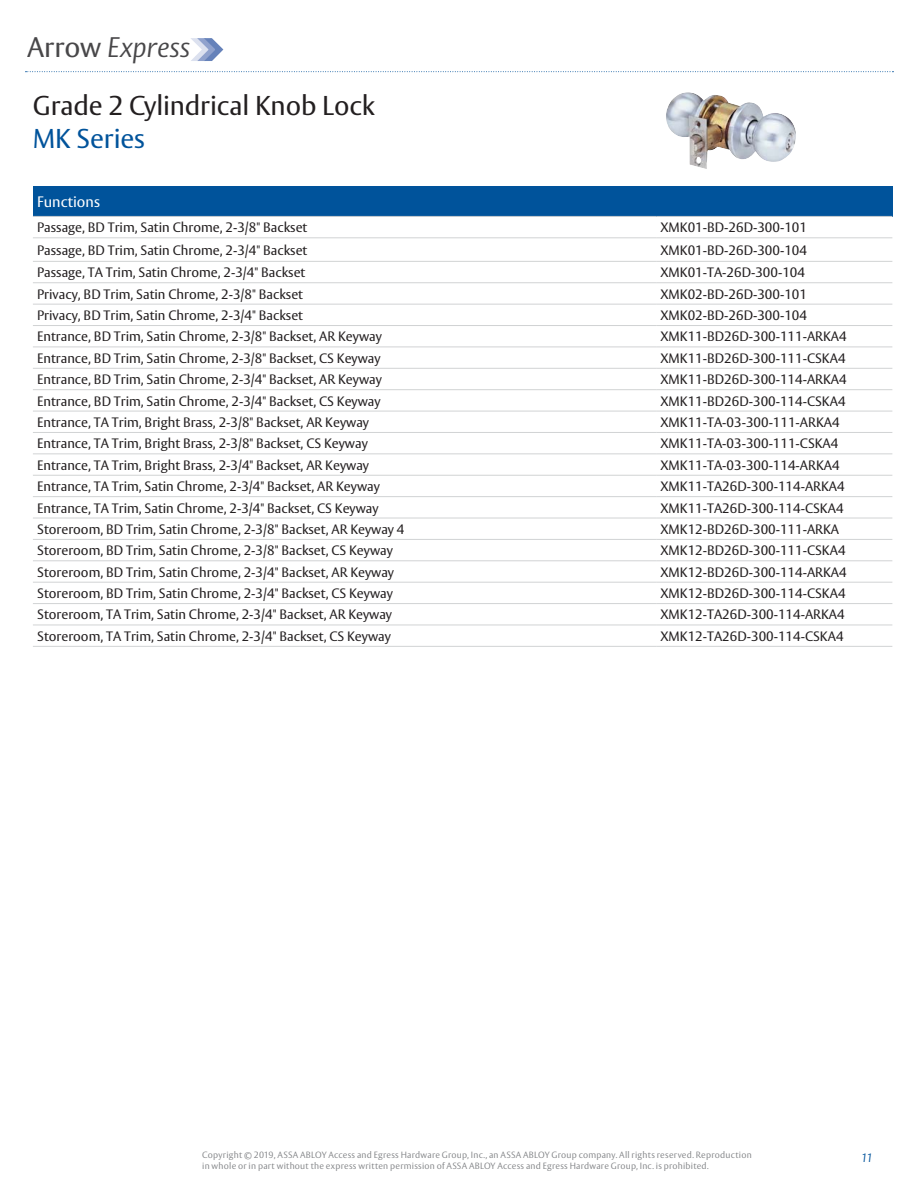
<style>
.page{position:relative;width:918px;height:1188px;background:#fff}
.page>*{position:absolute;margin:0;border:0;box-sizing:border-box;transform-origin:0 0}
.t1{font:italic 300 28.05px "ASSA Vesta";color:#484749}
.t2{font:27px "ASSA Vesta";letter-spacing:-.005em;color:#231f20}
.t3{font:27px "ASSA Vesta";letter-spacing:-.005em;color:#00539b}
.t4{font:15px "ASSA Vesta";color:#fff}
.t5{font:13.5px "ASSA Vesta";color:#231f20}
.t6{font:italic 300 12px "ASSA Vesta";color:#00539b}
.t7{font:300 9px/10.8px "ASSA Vesta";letter-spacing:.025em;color:#808285}
.s1{font-weight:400;font-style:normal}
</style>
<div class="page">
<svg style="left:26px;top:71px;width:867px;height:1px"></svg>
<svg style="left:191px;top:38px;width:33px;height:23px"></svg>
<div style="left:33px;top:186px;width:859px;height:30px;background:#00539b"></div>
<hr style="left:33px;top:216px;width:623px;height:1px;background:#d1d3d4">
<hr style="left:656px;top:216px;width:236px;height:1px;background:#d1d3d4">
<hr style="left:33px;top:237px;width:623px;height:1px;background:#d1d3d4">
<hr style="left:656px;top:237px;width:236px;height:1px;background:#d1d3d4">
<hr style="left:33px;top:261px;width:623px;height:1px;background:#d1d3d4">
<hr style="left:656px;top:261px;width:236px;height:1px;background:#d1d3d4">
<hr style="left:33px;top:282px;width:623px;height:1px;background:#d1d3d4">
<hr style="left:656px;top:282px;width:236px;height:1px;background:#d1d3d4">
<hr style="left:33px;top:304px;width:623px;height:1px;background:#d1d3d4">
<hr style="left:656px;top:304px;width:236px;height:1px;background:#d1d3d4">
<hr style="left:33px;top:325px;width:623px;height:1px;background:#d1d3d4">
<hr style="left:656px;top:325px;width:236px;height:1px;background:#d1d3d4">
<hr style="left:33px;top:347px;width:623px;height:1px;background:#d1d3d4">
<hr style="left:656px;top:347px;width:236px;height:1px;background:#d1d3d4">
<hr style="left:33px;top:368px;width:623px;height:1px;background:#d1d3d4">
<hr style="left:656px;top:368px;width:236px;height:1px;background:#d1d3d4">
<hr style="left:33px;top:389px;width:623px;height:1px;background:#d1d3d4">
<hr style="left:656px;top:389px;width:236px;height:1px;background:#d1d3d4">
<hr style="left:33px;top:411px;width:623px;height:1px;background:#d1d3d4">
<hr style="left:656px;top:411px;width:236px;height:1px;background:#d1d3d4">
<hr style="left:33px;top:432px;width:623px;height:1px;background:#d1d3d4">
<hr style="left:656px;top:432px;width:236px;height:1px;background:#d1d3d4">
<hr style="left:33px;top:453px;width:623px;height:1px;background:#d1d3d4">
<hr style="left:656px;top:453px;width:236px;height:1px;background:#d1d3d4">
<hr style="left:33px;top:475px;width:623px;height:1px;background:#d1d3d4">
<hr style="left:656px;top:475px;width:236px;height:1px;background:#d1d3d4">
<hr style="left:33px;top:496px;width:623px;height:1px;background:#d1d3d4">
<hr style="left:656px;top:496px;width:236px;height:1px;background:#d1d3d4">
<hr style="left:33px;top:518px;width:623px;height:1px;background:#d1d3d4">
<hr style="left:656px;top:518px;width:236px;height:1px;background:#d1d3d4">
<hr style="left:33px;top:539px;width:623px;height:1px;background:#d1d3d4">
<hr style="left:656px;top:539px;width:236px;height:1px;background:#d1d3d4">
<hr style="left:33px;top:560px;width:623px;height:1px;background:#d1d3d4">
<hr style="left:656px;top:560px;width:236px;height:1px;background:#d1d3d4">
<hr style="left:33px;top:582px;width:623px;height:1px;background:#d1d3d4">
<hr style="left:656px;top:582px;width:236px;height:1px;background:#d1d3d4">
<hr style="left:33px;top:603px;width:623px;height:1px;background:#d1d3d4">
<hr style="left:656px;top:603px;width:236px;height:1px;background:#d1d3d4">
<hr style="left:33px;top:625px;width:623px;height:1px;background:#d1d3d4">
<hr style="left:656px;top:625px;width:236px;height:1px;background:#d1d3d4">
<hr style="left:33px;top:646px;width:623px;height:1px;background:#d1d3d4">
<hr style="left:656px;top:646px;width:236px;height:1px;background:#d1d3d4">
<img style="left:666px;top:92px;width:130px;height:77px">
<h1 class="t1" style="left:27px;top:30px;width:165px"><span class="s1">Arrow</span> Express</h1>
<h2 class="t2" style="left:33px;top:94px;width:344px">Grade 2 Cylindrical Knob Lock</h2>
<h2 class="t3" style="left:33px;top:127px;width:114px">MK Series</h2>
<p class="t4" style="left:37px;top:195px;width:64px">Functions</p>
<p class="t5" style="left:37px;top:222px;width:272px">Passage, BD Trim, Satin Chrome, 2-3/8" Backset</p>
<p class="t5" style="left:660px;top:222px;width:148px">XMK01-BD-26D-300-101</p>
<p class="t5" style="left:37px;top:244px;width:272px">Passage, BD Trim, Satin Chrome, 2-3/4" Backset</p>
<p class="t5" style="left:660px;top:244px;width:148px">XMK01-BD-26D-300-104</p>
<p class="t5" style="left:37px;top:267px;width:270px">Passage, TA Trim, Satin Chrome, 2-3/4" Backset</p>
<p class="t5" style="left:660px;top:267px;width:146px">XMK01-TA-26D-300-104</p>
<p class="t5" style="left:37px;top:288px;width:267px">Privacy, BD Trim, Satin Chrome, 2-3/8" Backset</p>
<p class="t5" style="left:660px;top:288px;width:148px">XMK02-BD-26D-300-101</p>
<p class="t5" style="left:37px;top:310px;width:267px">Privacy, BD Trim, Satin Chrome, 2-3/4" Backset</p>
<p class="t5" style="left:660px;top:310px;width:148px">XMK02-BD-26D-300-104</p>
<p class="t5" style="left:37px;top:331px;width:346px">Entrance, BD Trim, Satin Chrome, 2-3/8" Backset, AR Keyway</p>
<p class="t5" style="left:660px;top:331px;width:188px">XMK11-BD26D-300-111-ARKA4</p>
<p class="t5" style="left:37px;top:352px;width:345px">Entrance, BD Trim, Satin Chrome, 2-3/8" Backset, CS Keyway</p>
<p class="t5" style="left:660px;top:352px;width:187px">XMK11-BD26D-300-111-CSKA4</p>
<p class="t5" style="left:37px;top:374px;width:346px">Entrance, BD Trim, Satin Chrome, 2-3/4" Backset, AR Keyway</p>
<p class="t5" style="left:660px;top:374px;width:188px">XMK11-BD26D-300-114-ARKA4</p>
<p class="t5" style="left:37px;top:395px;width:345px">Entrance, BD Trim, Satin Chrome, 2-3/4" Backset, CS Keyway</p>
<p class="t5" style="left:660px;top:395px;width:187px">XMK11-BD26D-300-114-CSKA4</p>
<p class="t5" style="left:37px;top:417px;width:333px">Entrance, TA Trim, Bright Brass, 2-3/8" Backset, AR Keyway</p>
<p class="t5" style="left:660px;top:417px;width:181px">XMK11-TA-03-300-111-ARKA4</p>
<p class="t5" style="left:37px;top:438px;width:332px">Entrance, TA Trim, Bright Brass, 2-3/8" Backset, CS Keyway</p>
<p class="t5" style="left:660px;top:438px;width:179px">XMK11-TA-03-300-111-CSKA4</p>
<p class="t5" style="left:37px;top:459px;width:333px">Entrance, TA Trim, Bright Brass, 2-3/4" Backset, AR Keyway</p>
<p class="t5" style="left:660px;top:459px;width:181px">XMK11-TA-03-300-114-ARKA4</p>
<p class="t5" style="left:37px;top:481px;width:344px">Entrance, TA Trim, Satin Chrome, 2-3/4" Backset, AR Keyway</p>
<p class="t5" style="left:660px;top:481px;width:186px">XMK11-TA26D-300-114-ARKA4</p>
<p class="t5" style="left:37px;top:502px;width:343px">Entrance, TA Trim, Satin Chrome, 2-3/4" Backset, CS Keyway</p>
<p class="t5" style="left:660px;top:502px;width:185px">XMK11-TA26D-300-114-CSKA4</p>
<p class="t5" style="left:37px;top:523px;width:369px">Storeroom, BD Trim, Satin Chrome, 2-3/8" Backset, AR Keyway 4</p>
<p class="t5" style="left:660px;top:523px;width:180px">XMK12-BD26D-300-111-ARKA</p>
<p class="t5" style="left:37px;top:545px;width:357px">Storeroom, BD Trim, Satin Chrome, 2-3/8" Backset, CS Keyway</p>
<p class="t5" style="left:660px;top:545px;width:187px">XMK12-BD26D-300-111-CSKA4</p>
<p class="t5" style="left:37px;top:566px;width:358px">Storeroom, BD Trim, Satin Chrome, 2-3/4" Backset, AR Keyway</p>
<p class="t5" style="left:660px;top:566px;width:188px">XMK12-BD26D-300-114-ARKA4</p>
<p class="t5" style="left:37px;top:588px;width:357px">Storeroom, BD Trim, Satin Chrome, 2-3/4" Backset, CS Keyway</p>
<p class="t5" style="left:660px;top:588px;width:187px">XMK12-BD26D-300-114-CSKA4</p>
<p class="t5" style="left:37px;top:609px;width:356px">Storeroom, TA Trim, Satin Chrome, 2-3/4" Backset, AR Keyway</p>
<p class="t5" style="left:660px;top:609px;width:186px">XMK12-TA26D-300-114-ARKA4</p>
<p class="t5" style="left:37px;top:630px;width:355px">Storeroom, TA Trim, Satin Chrome, 2-3/4" Backset, CS Keyway</p>
<p class="t5" style="left:660px;top:630px;width:185px">XMK12-TA26D-300-114-CSKA4</p>
<p class="t7" style="left:202px;top:1150px;width:551px">Copyright © 2019, ASSA ABLOY Access and Egress Hardware Group, Inc., an ASSA ABLOY Group company. All rights reserved. Reproduction in whole or in part without the express written permission of ASSA ABLOY Access and Egress Hardware Group, Inc. is prohibited.</p>
<p class="t6" style="left:861px;top:1151px;width:13px">11</p>
</div>
